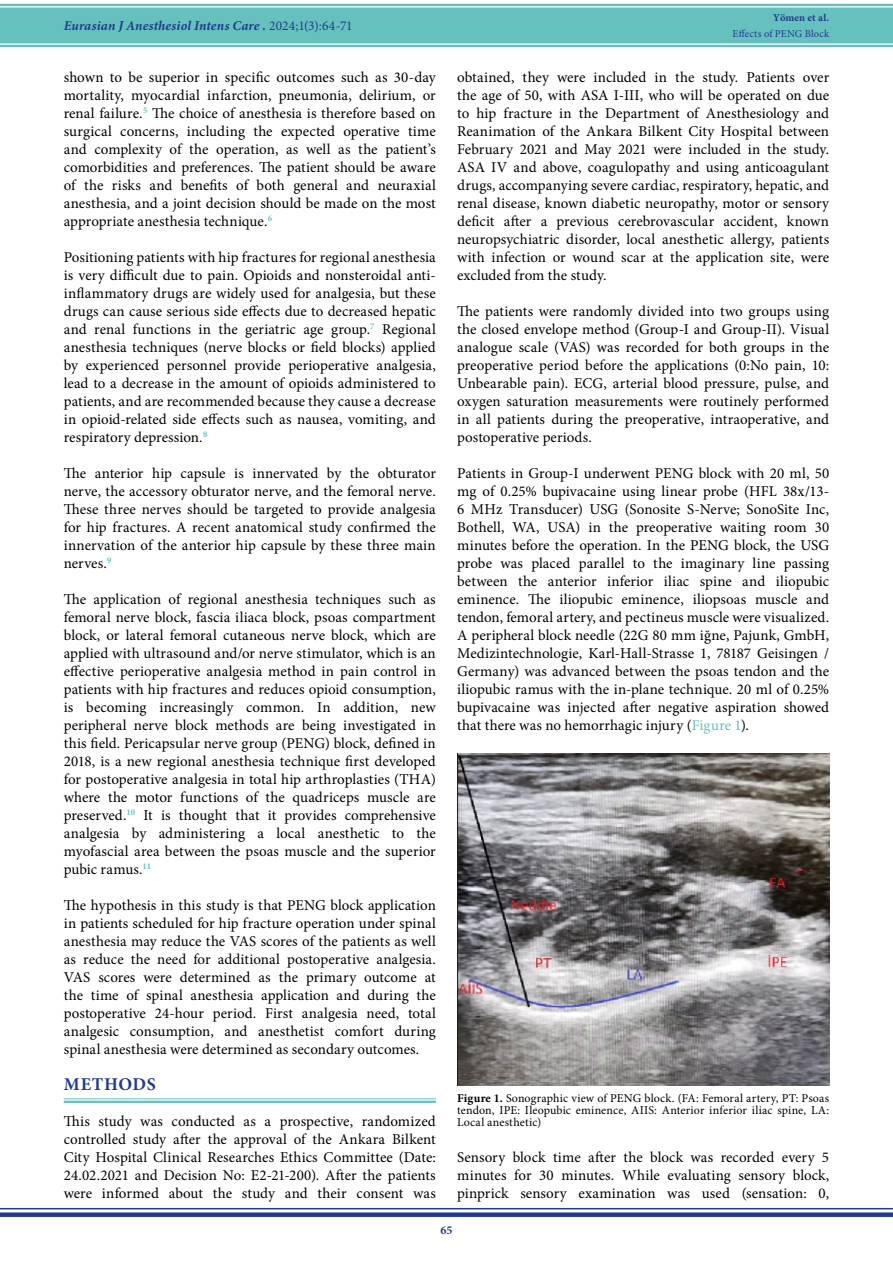
<style>
.page{position:relative;width:893px;height:1263px;background:#fff}
.page>*{position:absolute;margin:0;border:0;box-sizing:border-box;transform-origin:0 0}
._1__BAŞLIK{font:700 18px "Minion Pro";letter-spacing:.03em;color:#213a8f}
.Ana_metin{font:15px/18px "Minion Pro";color:#000;text-align:justify}
.t1{font:italic 700 13.5px "Minion Pro";letter-spacing:.01em;color:#213a8f}
.Table-Figure{font:12px/12px "Minion Pro";letter-spacing:.015em;color:#000;text-align:justify}
.t2{font:700 12px "Minion Pro";color:#213a8f}
.t3{font:10.5px "Minion Pro";letter-spacing:.02em;color:#213a8f}
.t4{font:700 10.5px "Minion Pro";letter-spacing:.01em;color:#213a8f}
.s1{font-weight:400;font-style:normal}
.s2{color:#66c1be}
.s3{font-weight:700}
</style>
<div class="page">
<div style="left:0;top:0;width:893px;height:50px;background:#66c1be"></div>
<svg style="left:0;top:47px;width:893px;height:3px;background:#f4fafa"></svg>
<hr style="left:0;top:43px;width:893px;height:2px;background:#fff">
<svg style="left:0;top:0;width:893px;height:4px;background:#f5fbfa"></svg>
<hr style="left:0;top:6px;width:893px;height:2px;background:#fff">
<div style="left:0;top:1212px;width:893px;height:5px;background:#213a8f"></div>
<hr style="left:0;top:1208px;width:893px;height:1px;background:#213a8f">
<hr style="left:64px;top:1098px;width:372px;height:1px;background:#66c1be">
<hr style="left:64px;top:1101px;width:372px;height:2px;background:#66c1be">
<img style="left:457px;top:754px;width:372px;height:331px">
<p class="t1" style="left:64px;top:16px;width:290px">Eurasian J Anesthesiol Intens Care . <span class="s1">2024;1(3):64-71</span></p>
<p class="Ana_metin" style="left:64px;top:68px;width:374px">shown to be superior in specific outcomes such as 30-day mortality, myocardial infarction, pneumonia, delirium, or renal failure.<sup>5</sup> The choice of anesthesia is therefore based on surgical concerns, including the expected operative time and complexity of the operation, as well as the patient’s comorbidities and preferences. The patient should be aware of the risks and benefits of both general and neuraxial anesthesia, and a joint decision should be made on the most appropriate anesthesia technique.<sup>6</sup></p>
<p class="Ana_metin" style="left:64px;top:248px;width:374px">Positioning patients with hip fractures for regional anesthesia is very difficult due to pain. Opioids and nonsteroidal anti&shy;inflammatory drugs are widely used for analgesia, but these drugs can cause serious side effects due to decreased hepatic and renal functions in the geriatric age group.<sup>7</sup> Regional anesthesia techniques (nerve blocks or field blocks) applied by experienced personnel provide perioperative analgesia, lead to a decrease in the amount of opioids administered to patients, and are recommended because they cause a decrease in opioid-related side effects such as nausea, vomiting, and respiratory depression.<sup>8</sup></p>
<p class="Ana_metin" style="left:64px;top:464px;width:374px">The anterior hip capsule is innervated by the obturator nerve, the accessory obturator nerve, and the femoral nerve.<br>These three nerves should be targeted to provide analgesia for hip fractures. A recent anatomical study confirmed the innervation of the anterior hip capsule by these three main nerves.<sup>9</sup></p>
<p class="Ana_metin" style="left:64px;top:590px;width:374px">The application of regional anesthesia techniques such as femoral nerve block, fascia iliaca block, psoas compartment block, or lateral femoral cutaneous nerve block, which are applied with ultrasound and/or nerve stimulator, which is an effective perioperative analgesia method in pain control in patients with hip fractures and reduces opioid consumption, is becoming increasingly common. In addition, new peripheral nerve block methods are being investigated in this field. Pericapsular nerve group (PENG) block, defined in 2018, is a new regional anesthesia technique first developed for postoperative analgesia in total hip arthroplasties (THA) where the motor functions of the quadriceps muscle are preserved.<sup>10</sup> It is thought that it provides comprehensive analgesia by administering a local anesthetic to the myofascial area between the psoas muscle and the superior pubic ramus.<sup>11</sup></p>
<p class="Ana_metin" style="left:64px;top:896px;width:374px">The hypothesis in this study is that PENG block application in patients scheduled for hip fracture operation under spinal anesthesia may reduce the VAS scores of the patients as well as reduce the need for additional postoperative analgesia.<br>VAS scores were determined as the primary outcome at the time of spinal anesthesia application and during the postoperative 24-hour period. First analgesia need, total analgesic consumption, and anesthetist comfort during spinal anesthesia were determined as secondary outcomes.</p>
<p class="_1__BAŞLIK" style="left:64px;top:1071px;width:93px">METHODS</p>
<p class="Ana_metin" style="left:64px;top:1112px;width:374px">This study was conducted as a prospective, randomized controlled study after the approval of the Ankara Bilkent City Hospital Clinical Researches Ethics Committee (Date:<br>24.02.2021 and Decision No: E2-21-200). After the patients were informed about the study and their consent was</p>
<p class="t4" style="left:773px;top:10px;width:58px">Yömen et al.</p>
<p class="t3" style="left:733px;top:26px;width:98px">Effects of PENG Block</p>
<p class="Ana_metin" style="left:457px;top:68px;width:374px">obtained, they were included in the study. Patients over the age of 50, with ASA I-III, who will be operated on due to hip fracture in the Department of Anesthesiology and Reanimation of the Ankara Bilkent City Hospital between February 2021 and May 2021 were included in the study.<br>ASA IV and above, coagulopathy and using anticoagulant drugs, accompanying severe cardiac, respiratory, hepatic, and renal disease, known diabetic neuropathy, motor or sensory deficit after a previous cerebrovascular accident, known neuropsychiatric disorder, local anesthetic allergy, patients with infection or wound scar at the application site, were excluded from the study.</p>
<p class="Ana_metin" style="left:457px;top:302px;width:374px">The patients were randomly divided into two groups using the closed envelope method (Group-I and Group-II). Visual analogue scale (VAS) was recorded for both groups in the preoperative period before the applications (0:No pain, 10:<br>Unbearable pain). ECG, arterial blood pressure, pulse, and oxygen saturation measurements were routinely performed in all patients during the preoperative, intraoperative, and postoperative periods.</p>
<p class="Ana_metin" style="left:457px;top:464px;width:374px">Patients in Group-I underwent PENG block with 20 ml, 50 mg of 0.25% bupivacaine using linear probe (HFL 38x/13- 6 MHz Transducer) USG (Sonosite S-Nerve; SonoSite Inc, Bothell, WA, USA) in the preoperative waiting room 30 minutes before the operation. In the PENG block, the USG probe was placed parallel to the imaginary line passing between the anterior inferior iliac spine and iliopubic eminence. The iliopubic eminence, iliopsoas muscle and tendon, femoral artery, and pectineus muscle were visualized.<br>A peripheral block needle (22G 80 mm iğne, Pajunk, GmbH, Medizintechnologie, Karl-Hall-Strasse 1, 78187 Geisingen / Germany) was advanced between the psoas tendon and the iliopubic ramus with the in-plane technique. 20 ml of 0.25% bupivacaine was injected after negative aspiration showed that there was no hemorrhagic injury (<span class="s2">Figure 1</span>).</p>
<p class="Table-Figure" style="left:457px;top:1092px;width:374px"><span class="s3">Figure 1.</span> Sonographic view of PENG block. (FA: Femoral artery, PT: Psoas tendon, IPE: Ileopubic eminence, AIIS: Anterior inferior iliac spine, LA:<br>Local anesthetic)</p>
<p class="Ana_metin" style="left:457px;top:1148px;width:374px">Sensory block time after the block was recorded every 5 minutes for 30 minutes. While evaluating sensory block, pinprick sensory examination was used (sensation: 0,</p>
<p class="t2" style="left:440px;top:1222px;width:14px">65</p>
</div>
